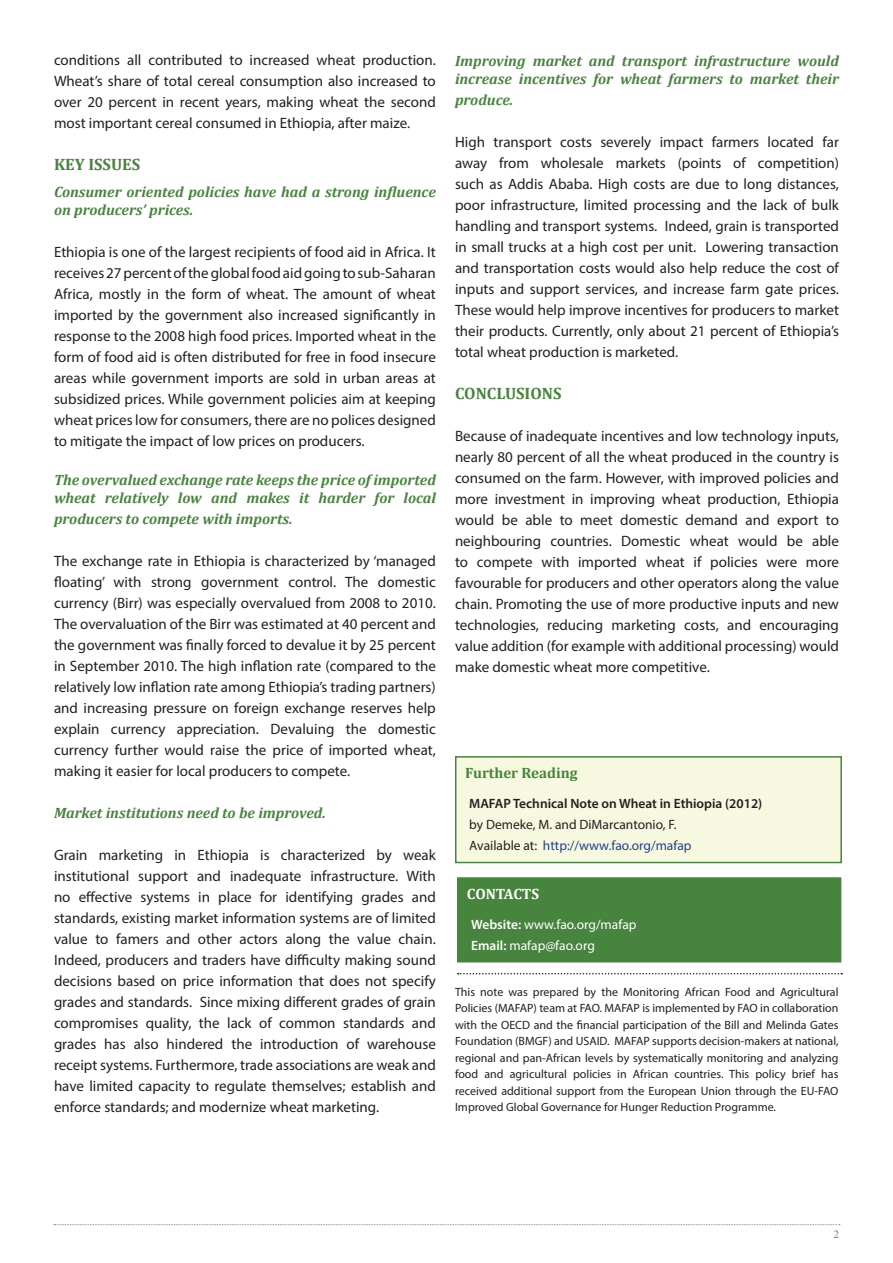
<style>
.page{position:relative;width:893px;height:1263px;background:#fff}
.page>*{position:absolute;margin:0;border:0;box-sizing:border-box;transform-origin:0 0}
.t1{font:700 16.5px "Cambria";color:#47843d}
.t2{font:15px/21px "Myriad Pro";color:#231f20;text-align:justify}
.t3{font:italic 700 15px/18px "Cambria";color:#47843d}
.t4{font:700 15px "Cambria";color:#47843d}
.t5{font:700 15px "Cambria";letter-spacing:-.01em;color:#fff}
.t6{font:13.5px "Myriad Pro";color:#fff}
.t7{font:600 13.5px "Myriad Pro";color:#231f20}
.t8{font:13.5px "Myriad Pro";color:#253f8e}
.t9{font:13.5px "Myriad Pro";color:#231f20}
.t10{font:12px/16.5px "Myriad Pro";color:#231f20;text-align:justify}
.t11{font:12px "Minion Pro";color:#7c7f80}
.s1{color:#231f20}
.s2{font-weight:600}
</style>
<div class="page">
<svg style="left:54px;top:1224px;width:786px;height:1px"></svg>
<div style="left:456px;top:757px;width:385px;height:105px;background:#f6f9df"></div>
<div style="left:455px;top:756px;width:387px;height:107px;border:2px solid #47843d"></div>
<div style="left:458px;top:878px;width:383px;height:84px;background:#47843d"></div>
<div style="left:457px;top:877px;width:384px;height:85px;border:2px solid #47843d"></div>
<svg style="left:458px;top:973px;width:384px;height:1px"></svg>
<p class="t2" style="left:54px;top:49px;width:383px">conditions all contributed to increased wheat production.<br>Wheat’s share of total cereal consumption also increased to over 20 percent in recent years, making wheat the second most important cereal consumed in Ethiopia, after maize.</p>
<p class="t1" style="left:54px;top:154px;width:88px">KEY ISSUES</p>
<p class="t3" style="left:54px;top:183px;width:383px">Consumer oriented policies have had a strong influence on producers’ prices.</p>
<p class="t2" style="left:54px;top:241px;width:383px">Ethiopia is one of the largest recipients of food aid in Africa. It receives 27 percent of the global food aid going to sub-Saharan Africa, mostly in the form of wheat. The amount of wheat imported by the government also increased significantly in response to the 2008 high food prices. Imported wheat in the form of food aid is often distributed for free in food insecure areas while government imports are sold in urban areas at subsidized prices. While government policies aim at keeping wheat prices low for consumers, there are no polices designed to mitigate the impact of low prices on producers.</p>
<p class="t3" style="left:54px;top:471px;width:383px">The overvalued exchange rate keeps the price of imported wheat relatively low and makes it harder for local</p>
<p class="t3" style="left:54px;top:510px;width:240px">producers to compete with imports.</p>
<p class="t2" style="left:54px;top:550px;width:383px">The exchange rate in Ethiopia is characterized by ‘managed floating’ with strong government control. The domestic currency (Birr) was especially overvalued from 2008 to 2010.<br>The overvaluation of the Birr was estimated at 40 percent and the government was finally forced to devalue it by 25 percent in September 2010. The high inflation rate (compared to the relatively low inflation rate among Ethiopia’s trading partners) and increasing pressure on foreign exchange reserves help explain currency appreciation. Devaluing the domestic currency further would raise the price of imported wheat, making it easier for local producers to compete.</p>
<p class="t3" style="left:54px;top:804px;width:273px">Market institutions need to be improved.</p>
<p class="t2" style="left:54px;top:844px;width:383px">Grain marketing in Ethiopia is characterized by weak institutional support and inadequate infrastructure. With no effective systems in place for identifying grades and standards, existing market information systems are of limited value to famers and other actors along the value chain.<br>Indeed, producers and traders have difficulty making sound decisions based on price information that does not specify grades and standards. Since mixing different grades of grain compromises quality, the lack of common standards and grades has also hindered the introduction of warehouse receipt systems. Furthermore, trade associations are weak and have limited capacity to regulate themselves; establish and enforce standards; and modernize wheat marketing.</p>
<p class="t3" style="left:455px;top:51px;width:385px">Improving market and transport infrastructure would increase incentives for wheat farmers to market their</p>
<p class="t3" style="left:455px;top:90px;width:60px">produce.</p>
<p class="t2" style="left:455px;top:131px;width:385px">High transport costs severely impact farmers located far away from wholesale markets (points of competition) such as Addis Ababa. High costs are due to long distances, poor infrastructure, limited processing and the lack of bulk handling and transport systems. Indeed, grain is transported in small trucks at a high cost per unit. Lowering transaction and transportation costs would also help reduce the cost of inputs and support services, and increase farm gate prices.<br>These would help improve incentives for producers to market their products. Currently, only about 21 percent of Ethiopia’s total wheat production is marketed.</p>
<p class="t1" style="left:455px;top:383px;width:108px">CONCLUSIONS</p>
<p class="t2" style="left:455px;top:425px;width:385px">Because of inadequate incentives and low technology inputs, nearly 80 percent of all the wheat produced in the country is consumed on the farm. However, with improved policies and more investment in improving wheat production, Ethiopia would be able to meet domestic demand and export to neighbouring countries. Domestic wheat would be able to compete with imported wheat if policies were more favourable for producers and other operators along the value chain. Promoting the use of more productive inputs and new technologies, reducing marketing costs, and encouraging value addition (for example with additional processing) would make domestic wheat more competitive.</p>
<p class="t4" style="left:465px;top:763px;width:114px">Further Reading</p>
<p class="t7" style="left:469px;top:795px;width:295px">MAFAP Technical Note on Wheat in Ethiopia (2012)</p>
<p class="t9" style="left:469px;top:816px;width:209px">by Demeke, M. and DiMarcantonio, F.</p>
<p class="t8" style="left:469px;top:837px;width:224px"><span class="s1">Available at:</span> http://www.fao.org/mafap</p>
<p class="t5" style="left:467px;top:885px;width:74px">CONTACTS</p>
<p class="t6" style="left:471px;top:916px;width:167px"><span class="s2">Website:</span> www.fao.org/mafap</p>
<p class="t6" style="left:471px;top:937px;width:125px"><span class="s2">Email:</span> mafap@fao.org</p>
<p class="t10" style="left:455px;top:983px;width:385px">This note was prepared by the Monitoring African Food and Agricultural Policies (MAFAP) team at FAO. MAFAP is implemented by FAO in collaboration with the OECD and the financial participation of the Bill and Melinda Gates Foundation (BMGF) and USAID. MAFAP supports decision-makers at national, regional and pan-African levels by systematically monitoring and analyzing food and agricultural policies in African countries. This policy brief has received additional support from the European Union through the EU-FAO Improved Global Governance for Hunger Reduction Programme.</p>
<p class="t11" style="left:834px;top:1226px;width:7px">2</p>
</div>
